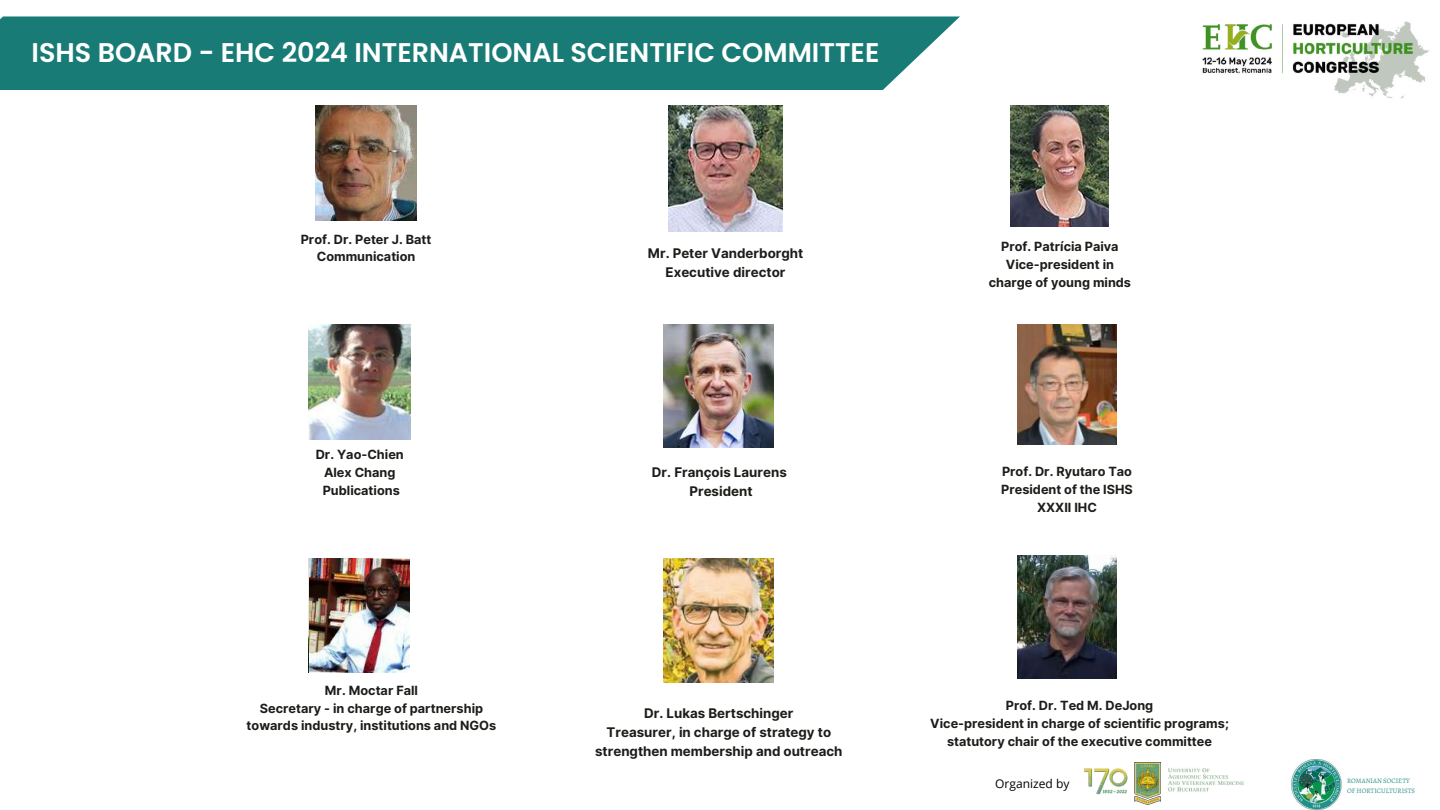
<style>
.page{position:relative;width:1440px;height:810px;background:#fff}
.page>*{position:absolute;margin:0;border:0;box-sizing:border-box;transform-origin:0 0}
.t1{font:600 27px "Poppins";color:#fff}
.t2{font:700 13.3px/18.6px "Inter";color:#1d1c19;text-align:center}
.t3{font:700 12.7px/17.7px "Inter";color:#1d1c19;text-align:center}
.t4{font:12px "Open Sans";color:#000}
.t5{font:6.8px/10.2px "Alegreya";color:#2b9187}
</style>
<div class="page">
<img style="left:1202px;top:21px;width:227px;height:78px">
<div style="left:0;top:16px;width:960px;height:74px;background:#197b76"></div>
<img style="left:1291px;top:759px;width:51px;height:50px">
<img style="left:1085px;top:762px;width:159px;height:43px">
<img style="left:1018px;top:324px;width:98px;height:120px">
<img style="left:309px;top:558px;width:101px;height:115px">
<img style="left:664px;top:558px;width:110px;height:125px">
<img style="left:316px;top:106px;width:100px;height:114px">
<img style="left:669px;top:105px;width:114px;height:126px">
<img style="left:1011px;top:105px;width:98px;height:121px">
<img style="left:309px;top:324px;width:102px;height:115px">
<img style="left:664px;top:324px;width:110px;height:123px">
<img style="left:1018px;top:555px;width:98px;height:123px">
<h1 class="t1" style="left:32px;top:34px;width:849px">ISHS BOARD - EHC 2024 INTERNATIONAL SCIENTIFIC COMMITTEE</h1>
<p class="t3" style="left:301px;top:230px;width:132px">Prof. Dr. Peter J. Batt<br>Communication</p>
<p class="t3" style="left:316px;top:446px;width:90px">Dr. Yao-Chien<br>Alex Chang<br>Publications</p>
<p class="t3" style="left:247px;top:681px;width:251px">Mr. Moctar Fall<br>Secretary - in charge of partnership towards industry, institutions and NGOs</p>
<p class="t2" style="left:648px;top:244px;width:157px">Mr. Peter Vanderborght<br>Executive director</p>
<p class="t3" style="left:989px;top:238px;width:144px">Prof. Patrícia Paiva<br>Vice-president in charge of young minds</p>
<p class="t2" style="left:652px;top:463px;width:136px">Dr. François Laurens<br>President</p>
<p class="t3" style="left:1001px;top:463px;width:133px">Prof. Dr. Ryutaro Tao<br>President of the ISHS<br>XXXII IHC</p>
<p class="t2" style="left:595px;top:704px;width:249px">Dr. Lukas Bertschinger<br>Treasurer, in charge of strategy to strengthen membership and outreach</p>
<p class="t3" style="left:930px;top:697px;width:300px">Prof. Dr. Ted M. DeJong<br>Vice-president in charge of scientific programs; statutory chair of the executive committee</p>
<p class="t4" style="left:995px;top:775px;width:76px">Organized by</p>
<p class="t5" style="left:1347px;top:776px;width:70px">ROMANIAN SOCIETY<br>OF HORTICULTURISTS</p>
</div>
